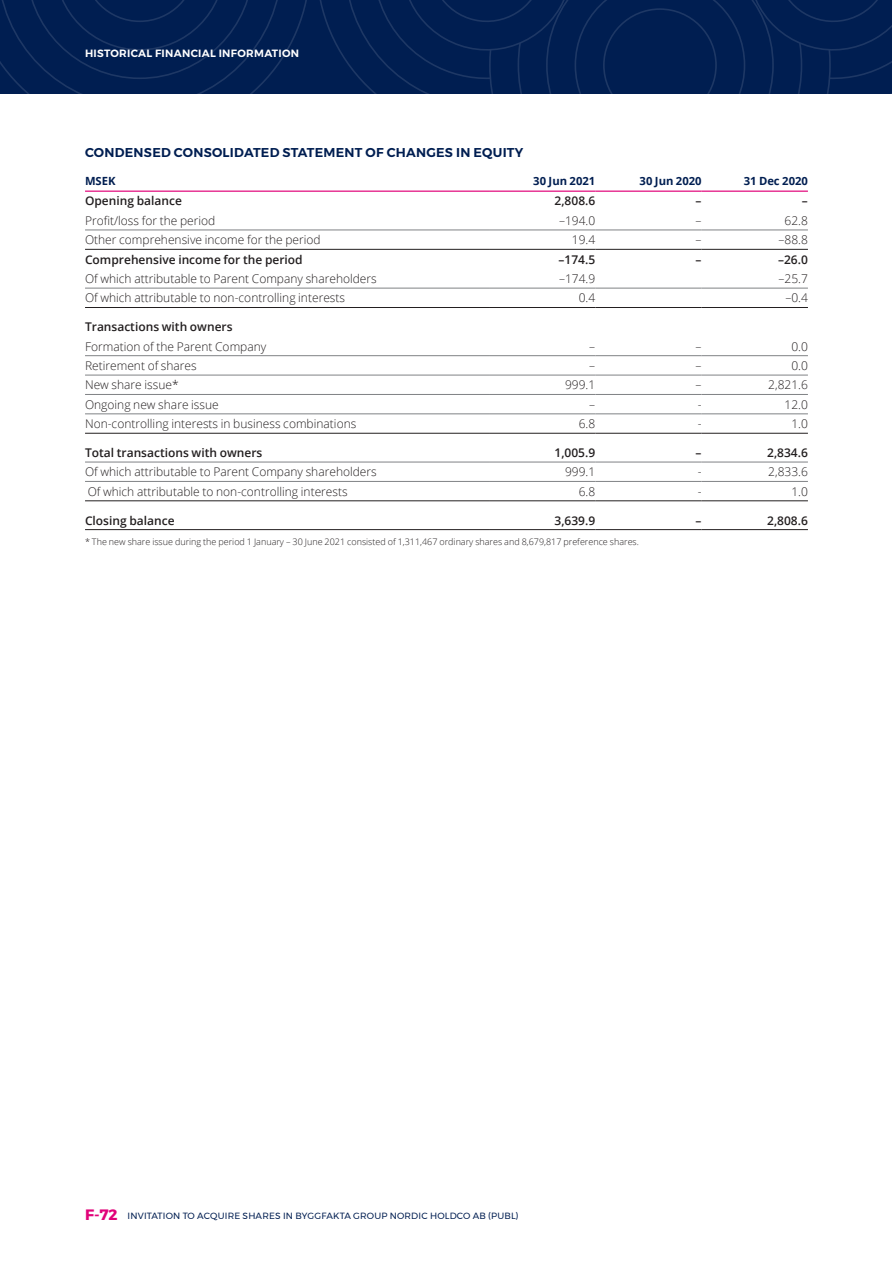
<style>
.page{position:relative;width:893px;height:1263px;background:#fff}
.page>*{position:absolute;margin:0;border:0;box-sizing:border-box;transform-origin:0 0}
.t1{font:600 12.75px "Montserrat";letter-spacing:.02em;color:#001e51}
.t2{font:300 12px "Open Sans";color:#231f20}
.t3{font:600 12px "Open Sans";color:#231f20}
.t4{font:700 11.25px "Open Sans";color:#001e51}
.t5{font:600 10.5px "Montserrat";color:#fff}
.t6{font:300 9px "Open Sans";color:#231f20}
.t7{font:9px "Montserrat";letter-spacing:.02em;color:#001e51}
.s1{font-weight:700;font-size:15px;color:#e10379}
</style>
<div class="page">
<svg style="left:0;top:0;width:892px;height:94px;background:#011f52"></svg>
<hr style="left:85px;top:191px;width:404px;height:1px;background:#e10379">
<hr style="left:85px;top:230px;width:404px;height:1px;background:#808285">
<hr style="left:85px;top:288px;width:404px;height:1px;background:#808285">
<hr style="left:489px;top:288px;width:106px;height:1px;background:#808285">
<hr style="left:595px;top:288px;width:107px;height:1px;background:#808285">
<hr style="left:702px;top:288px;width:106px;height:1px;background:#808285">
<hr style="left:85px;top:355px;width:404px;height:1px;background:#808285">
<hr style="left:85px;top:375px;width:404px;height:1px;background:#808285">
<hr style="left:85px;top:414px;width:404px;height:1px;background:#808285">
<hr style="left:85px;top:249px;width:404px;height:1px;background:#231f20">
<hr style="left:489px;top:249px;width:106px;height:1px;background:#231f20">
<hr style="left:595px;top:249px;width:107px;height:1px;background:#231f20">
<hr style="left:702px;top:249px;width:106px;height:1px;background:#231f20">
<hr style="left:85px;top:394px;width:404px;height:1px;background:#808285">
<hr style="left:489px;top:394px;width:106px;height:1px;background:#808285">
<hr style="left:595px;top:394px;width:107px;height:1px;background:#808285">
<hr style="left:702px;top:394px;width:106px;height:1px;background:#808285">
<hr style="left:85px;top:462px;width:404px;height:1px;background:#808285">
<hr style="left:489px;top:462px;width:106px;height:1px;background:#808285">
<hr style="left:595px;top:462px;width:107px;height:1px;background:#808285">
<hr style="left:702px;top:462px;width:106px;height:1px;background:#808285">
<hr style="left:85px;top:481px;width:404px;height:1px;background:#808285">
<hr style="left:489px;top:481px;width:106px;height:1px;background:#808285">
<hr style="left:595px;top:481px;width:107px;height:1px;background:#808285">
<hr style="left:702px;top:481px;width:106px;height:1px;background:#808285">
<hr style="left:85px;top:529px;width:404px;height:1px;background:#231f20">
<hr style="left:489px;top:529px;width:106px;height:1px;background:#231f20">
<hr style="left:595px;top:529px;width:107px;height:1px;background:#231f20">
<hr style="left:702px;top:529px;width:106px;height:1px;background:#231f20">
<hr style="left:489px;top:230px;width:106px;height:1px;background:#808285">
<hr style="left:595px;top:230px;width:107px;height:1px;background:#808285">
<hr style="left:702px;top:230px;width:106px;height:1px;background:#808285">
<hr style="left:489px;top:355px;width:106px;height:1px;background:#808285">
<hr style="left:595px;top:355px;width:107px;height:1px;background:#808285">
<hr style="left:702px;top:355px;width:106px;height:1px;background:#808285">
<hr style="left:489px;top:375px;width:106px;height:1px;background:#808285">
<hr style="left:595px;top:375px;width:107px;height:1px;background:#808285">
<hr style="left:702px;top:375px;width:106px;height:1px;background:#808285">
<hr style="left:489px;top:414px;width:106px;height:1px;background:#808285">
<hr style="left:595px;top:414px;width:107px;height:1px;background:#808285">
<hr style="left:702px;top:414px;width:106px;height:1px;background:#808285">
<hr style="left:85px;top:307px;width:404px;height:1px;background:#231f20">
<hr style="left:489px;top:307px;width:106px;height:1px;background:#231f20">
<hr style="left:595px;top:307px;width:107px;height:1px;background:#231f20">
<hr style="left:702px;top:307px;width:106px;height:1px;background:#231f20">
<hr style="left:85px;top:433px;width:404px;height:1px;background:#231f20">
<hr style="left:489px;top:433px;width:106px;height:1px;background:#231f20">
<hr style="left:595px;top:433px;width:107px;height:1px;background:#231f20">
<hr style="left:702px;top:433px;width:106px;height:1px;background:#231f20">
<hr style="left:85px;top:501px;width:404px;height:1px;background:#231f20">
<hr style="left:489px;top:501px;width:106px;height:1px;background:#231f20">
<hr style="left:595px;top:501px;width:107px;height:1px;background:#231f20">
<hr style="left:702px;top:501px;width:106px;height:1px;background:#231f20">
<hr style="left:489px;top:191px;width:106px;height:1px;background:#e10379">
<hr style="left:595px;top:191px;width:107px;height:1px;background:#e10379">
<hr style="left:702px;top:191px;width:106px;height:1px;background:#e10379">
<p class="t5" style="left:85px;top:45px;width:16px">HISTORICAL</p>
<p class="t5" style="left:155px;top:45px;width:15px">FINANCIAL</p>
<p class="t5" style="left:219px;top:45px;width:9px">INFORMATION</p>
<p class="t1" style="left:85px;top:142px;width:440px">CONDENSED CONSOLIDATED STATEMENT OF CHANGES IN EQUITY</p>
<p class="t4" style="left:85px;top:173px;width:32px">MSEK</p>
<p class="t4" style="left:533px;top:173px;width:64px">30 Jun 2021</p>
<p class="t4" style="left:640px;top:173px;width:64px">30 Jun 2020</p>
<p class="t4" style="left:744px;top:173px;width:66px">31 Dec 2020</p>
<p class="t3" style="left:85px;top:193px;width:98px">Opening balance</p>
<p class="t3" style="left:555px;top:193px;width:42px">2,808.6</p>
<p class="t3" style="left:696px;top:193px;width:7px">–</p>
<p class="t3" style="left:802px;top:193px;width:7px">–</p>
<p class="t2" style="left:85px;top:212px;width:132px">Profit/loss for the period</p>
<p class="t2" style="left:559px;top:212px;width:38px">–194.0</p>
<p class="t2" style="left:696px;top:212px;width:7px">–</p>
<p class="t2" style="left:784px;top:212px;width:25px">62.8</p>
<p class="t2" style="left:85px;top:232px;width:237px">Other comprehensive income for the period</p>
<p class="t2" style="left:572px;top:232px;width:25px">19.4</p>
<p class="t2" style="left:696px;top:232px;width:7px">–</p>
<p class="t2" style="left:778px;top:232px;width:31px">–88.8</p>
<p class="t3" style="left:85px;top:251px;width:219px">Comprehensive income for the period</p>
<p class="t3" style="left:559px;top:251px;width:38px">–174.5</p>
<p class="t3" style="left:696px;top:251px;width:7px">–</p>
<p class="t3" style="left:778px;top:251px;width:31px">–26.0</p>
<p class="t2" style="left:85px;top:270px;width:293px">Of which attributable to Parent Company shareholders</p>
<p class="t2" style="left:559px;top:270px;width:38px">–174.9</p>
<p class="t2" style="left:778px;top:270px;width:31px">–25.7</p>
<p class="t2" style="left:85px;top:290px;width:262px">Of which attributable to non-controlling interests</p>
<p class="t2" style="left:579px;top:290px;width:18px">0.4</p>
<p class="t2" style="left:785px;top:290px;width:24px">–0.4</p>
<p class="t3" style="left:85px;top:319px;width:149px">Transactions with owners</p>
<p class="t2" style="left:85px;top:338px;width:183px">Formation of the Parent Company</p>
<p class="t2" style="left:589px;top:338px;width:7px">–</p>
<p class="t2" style="left:696px;top:338px;width:7px">–</p>
<p class="t2" style="left:791px;top:338px;width:18px">0.0</p>
<p class="t2" style="left:85px;top:357px;width:113px">Retirement of shares</p>
<p class="t2" style="left:589px;top:357px;width:7px">–</p>
<p class="t2" style="left:696px;top:357px;width:7px">–</p>
<p class="t2" style="left:791px;top:357px;width:18px">0.0</p>
<p class="t2" style="left:85px;top:377px;width:95px">New share issue*</p>
<p class="t2" style="left:565px;top:377px;width:32px">999.1</p>
<p class="t2" style="left:696px;top:377px;width:7px">–</p>
<p class="t2" style="left:768px;top:377px;width:41px">2,821.6</p>
<p class="t2" style="left:85px;top:396px;width:135px">Ongoing new share issue</p>
<p class="t2" style="left:589px;top:396px;width:7px">–</p>
<p class="t2" style="left:698px;top:396px;width:5px">-</p>
<p class="t2" style="left:784px;top:396px;width:25px">12.0</p>
<p class="t2" style="left:85px;top:416px;width:273px">Non-controlling interests in business combinations</p>
<p class="t2" style="left:579px;top:416px;width:18px">6.8</p>
<p class="t2" style="left:698px;top:416px;width:5px">-</p>
<p class="t2" style="left:791px;top:416px;width:18px">1.0</p>
<p class="t3" style="left:85px;top:444px;width:179px">Total transactions with owners</p>
<p class="t3" style="left:555px;top:444px;width:42px">1,005.9</p>
<p class="t3" style="left:696px;top:444px;width:7px">–</p>
<p class="t3" style="left:767px;top:444px;width:42px">2,834.6</p>
<p class="t2" style="left:85px;top:464px;width:293px">Of which attributable to Parent Company shareholders</p>
<p class="t2" style="left:565px;top:464px;width:32px">999.1</p>
<p class="t2" style="left:698px;top:464px;width:5px">-</p>
<p class="t2" style="left:768px;top:464px;width:41px">2,833.6</p>
<p class="t2" style="left:88px;top:483px;width:262px">Of which attributable to non-controlling interests</p>
<p class="t2" style="left:579px;top:483px;width:18px">6.8</p>
<p class="t2" style="left:698px;top:483px;width:5px">-</p>
<p class="t2" style="left:791px;top:483px;width:18px">1.0</p>
<p class="t3" style="left:85px;top:512px;width:91px">Closing balance</p>
<p class="t3" style="left:555px;top:512px;width:42px">3,639.9</p>
<p class="t3" style="left:696px;top:512px;width:7px">–</p>
<p class="t3" style="left:767px;top:512px;width:42px">2,808.6</p>
<p class="t6" style="left:85px;top:536px;width:555px">* The new share issue during the period 1 January – 30 June 2021 consisted of 1,311,467 ordinary shares and 8,679,817 preference shares.</p>
<p class="t7" style="left:85px;top:1209px;width:435px"><span class="s1">F-72</span> INVITATION TO ACQUIRE SHARES IN BYGGFAKTA GROUP NORDIC HOLDCO AB (PUBL)</p>
</div>
